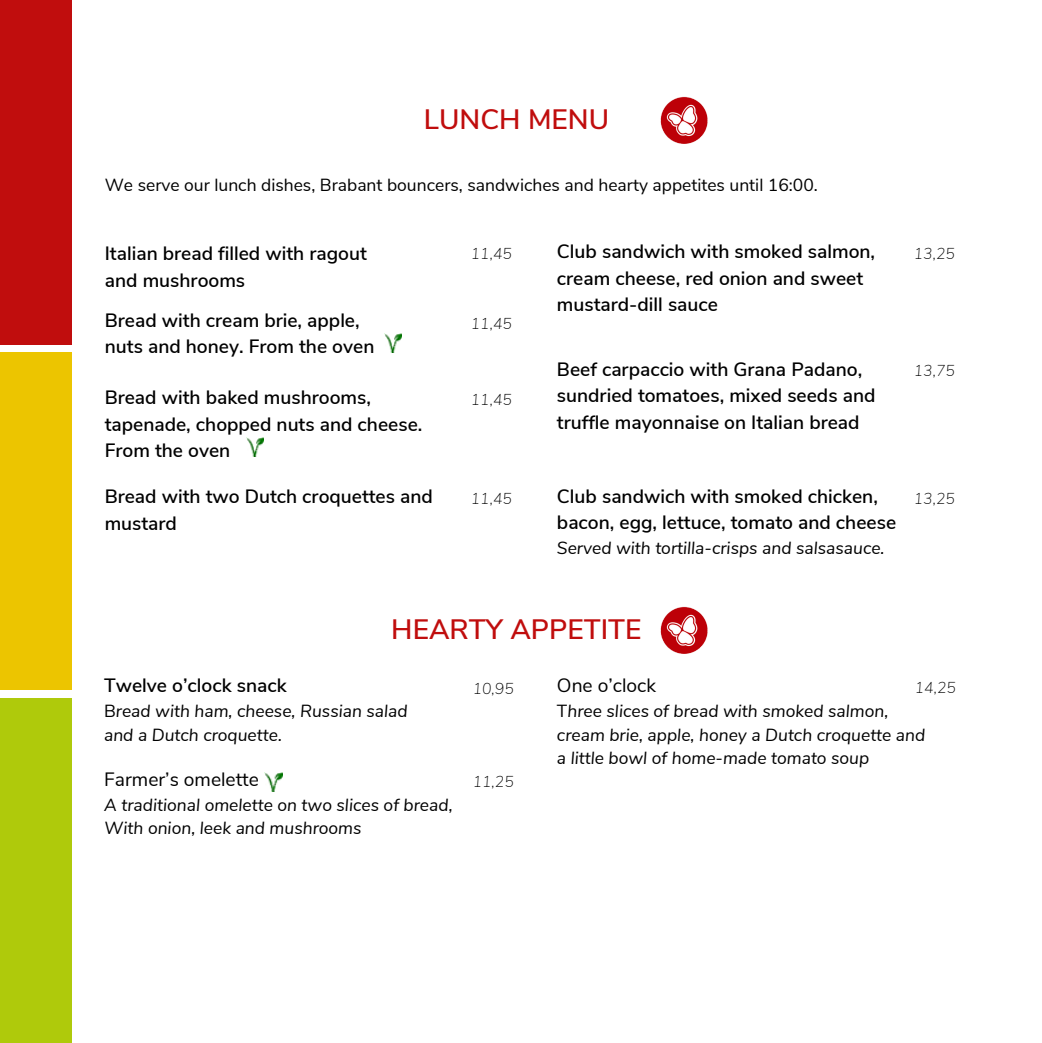
<style>
.page{position:relative;width:1042px;height:1043px;background:#fff}
.page>*{position:absolute;margin:0;border:0;box-sizing:border-box;transform-origin:0 0}
.t1{font:600 28px "Nunito Sans";color:#c00d0d}
.t2{font:600 19.25px "Nunito Sans";color:#000}
.t3{font:19.25px "Nunito Sans";color:#000}
.t4{font:italic 17.5px/23.6px "Nunito Sans";color:#000}
.t5{font:17.5px "Nunito Sans";color:#000}
.t6{font:italic 200 15.75px "Nunito Sans";color:#000}
.s1{font-style:normal}
</style>
<div class="page">
<img style="left:660px;top:96px;width:48px;height:48px">
<img style="left:660px;top:606px;width:48px;height:48px">
<div style="left:0;top:0;width:72px;height:344px;background:#c00d0d"></div>
<div style="left:0;top:352px;width:72px;height:338px;background:#ecc500"></div>
<div style="left:0;top:697px;width:72px;height:345px;background:#afca0b"></div>
<img style="left:384px;top:333px;width:17px;height:19px">
<img style="left:246px;top:438px;width:17px;height:18px">
<img style="left:265px;top:772px;width:17px;height:19px">
<p class="t1" style="left:423px;top:101px;width:187px">LUNCH MENU</p>
<p class="t5" style="left:105px;top:173px;width:714px">We serve our lunch dishes, Brabant bouncers, sandwiches and hearty appetites until 16:00.</p>
<p class="t2" style="left:105px;top:241px;width:263px">Italian bread filled with ragout</p>
<p class="t2" style="left:105px;top:267px;width:142px">and mushrooms</p>
<p class="t2" style="left:105px;top:307px;width:256px">Bread with cream brie, apple,</p>
<p class="t2" style="left:105px;top:334px;width:271px">nuts and honey. From the oven</p>
<p class="t2" style="left:105px;top:385px;width:268px">Bread with baked mushrooms,</p>
<p class="t2" style="left:105px;top:411px;width:319px">tapenade, chopped nuts and cheese.</p>
<p class="t2" style="left:105px;top:437px;width:127px">From the oven</p>
<p class="t2" style="left:105px;top:483px;width:330px">Bread with two Dutch croquettes and</p>
<p class="t2" style="left:105px;top:510px;width:74px">mustard</p>
<p class="t6" style="left:470px;top:243px;width:43px">11,45</p>
<p class="t6" style="left:470px;top:313px;width:43px">11,45</p>
<p class="t6" style="left:470px;top:389px;width:43px">11,45</p>
<p class="t6" style="left:470px;top:487px;width:43px">11,45</p>
<p class="t2" style="left:557px;top:239px;width:319px">Club sandwich with smoked salmon,</p>
<p class="t2" style="left:557px;top:265px;width:308px">cream cheese, red onion and sweet</p>
<p class="t2" style="left:557px;top:291px;width:162px">mustard-dill sauce</p>
<p class="t2" style="left:557px;top:356px;width:307px">Beef carpaccio with Grana Padano,</p>
<p class="t2" style="left:557px;top:383px;width:320px">sundried tomatoes, mixed seeds and</p>
<p class="t2" style="left:557px;top:409px;width:304px">truffle mayonnaise on Italian bread</p>
<p class="t2" style="left:557px;top:483px;width:322px">Club sandwich with smoked chicken,</p>
<p class="t2" style="left:557px;top:509px;width:340px">bacon, egg, lettuce, tomato and cheese</p>
<p class="t4" style="left:557px;top:536px;width:329px">Served with tortilla-crisps and salsasauce.</p>
<p class="t6" style="left:913px;top:243px;width:43px">13,25</p>
<p class="t6" style="left:913px;top:360px;width:43px">13,75</p>
<p class="t6" style="left:913px;top:487px;width:43px">13,25</p>
<p class="t1" style="left:391px;top:610px;width:252px">HEARTY APPETITE</p>
<p class="t2" style="left:104px;top:672px;width:184px">Twelve o’clock snack</p>
<p class="t4" style="left:104px;top:699px;width:305px"><span class="s1">B</span>read with ham, cheese, Russian salad</p>
<p class="t4" style="left:104px;top:722px;width:179px">and a Dutch croquette.</p>
<p class="t3" style="left:104px;top:766px;width:156px">Farmer’s omelette</p>
<p class="t4" style="left:104px;top:792px;width:350px">A traditional omelette on two slices of bread,</p>
<p class="t4" style="left:104px;top:816px;width:259px">With onion, leek and mushrooms</p>
<p class="t6" style="left:472px;top:678px;width:43px">10,95</p>
<p class="t6" style="left:472px;top:770px;width:43px">11,25</p>
<p class="t3" style="left:557px;top:672px;width:100px">One o’clock</p>
<p class="t4" style="left:557px;top:699px;width:370px"><span class="s1">T</span>hree slices of bread with smoked salmon, cream brie, apple, honey a Dutch croquette and a little bowl of home-made tomato soup</p>
<p class="t6" style="left:914px;top:677px;width:43px">14,25</p>
</div>
